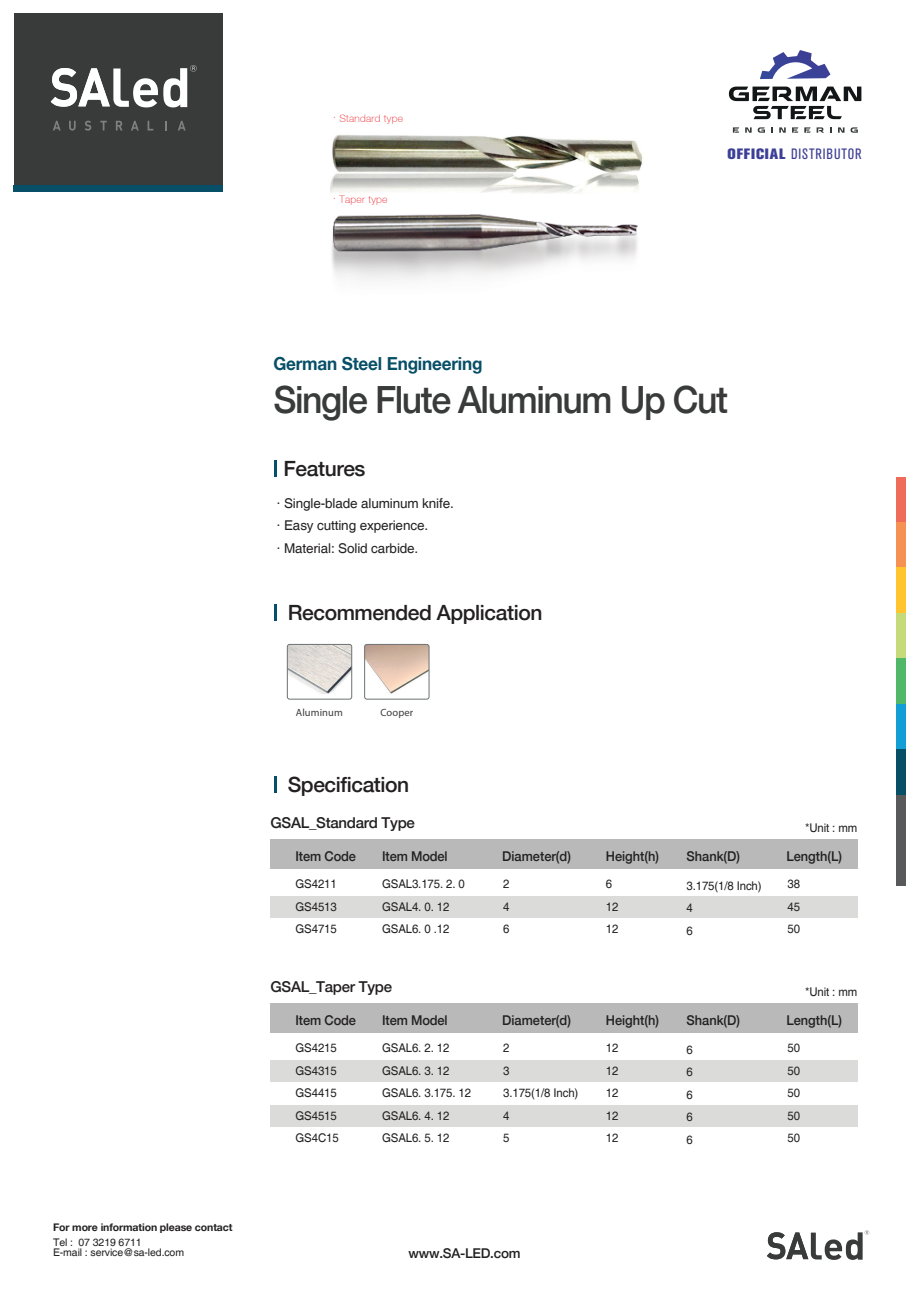
<style>
.page{position:relative;width:919px;height:1289px;background:#fff}
.page>*{position:absolute;margin:0;border:0;box-sizing:border-box;transform-origin:0 0}
.t1{font:500 37.5px "Helvetica 65";letter-spacing:-.04em;color:#393a3a;scale:.95 1}
.t2{font:500 21px "Helvetica 65";letter-spacing:-.02em;color:#222020}
.t3{font:700 18px "Helvetica 75";letter-spacing:-.01em;color:#074f67;scale:.95 1}
.t4{font:500 15px "Helvetica 65";letter-spacing:-.02em;color:#222020}
.t5{font:condensed 14.85px "Akzidenz Grotesk BQ";letter-spacing:.06em;color:#3c3f96}
.t6{font:500 13.5px "Helvetica 65";color:#222020;scale:.95 1}
.t7{font:13.5px/22.5px "Helvetica";letter-spacing:-.01em;color:#222020}
.t8{font:500 13.5px "Helvetica 65";letter-spacing:-.02em;color:#222020}
.t9{font:12px/22.5px "Helvetica";letter-spacing:-.01em;color:#222020;text-align:justify;scale:.95 1}
.t10{font:10.5px/10.5px "Helvetica";letter-spacing:-.01em;color:#222020}
.t11{font:700 10.5px "Helvetica 75";letter-spacing:-.01em;color:#222020}
.t12{font:10.5px "Myriad Pro";letter-spacing:.01em;color:#3c3d3f}
.t13{font:100 10.2px "Helvetica 35";letter-spacing:.03em;color:#ec1c24}
.s1{font-weight:800;font-stretch:normal}
</style>
<div class="page">
<hr style="left:274px;top:776px;width:3px;height:17px;background:#074f67">
<hr style="left:274px;top:604px;width:3px;height:17px;background:#074f67">
<hr style="left:274px;top:460px;width:3px;height:17px;background:#074f67">
<svg style="left:767px;top:1230px;width:102px;height:29px"></svg>
<div style="left:896px;top:477px;width:18px;height:45px;background:#ef6b5a"></div>
<div style="left:896px;top:522px;width:18px;height:45px;background:#f59153"></div>
<div style="left:896px;top:567px;width:18px;height:46px;background:#ffc42e"></div>
<div style="left:896px;top:613px;width:18px;height:45px;background:#c5db79"></div>
<div style="left:896px;top:658px;width:18px;height:46px;background:#50b868"></div>
<div style="left:896px;top:704px;width:18px;height:45px;background:#149ed6"></div>
<div style="left:896px;top:749px;width:18px;height:46px;background:#074f67"></div>
<div style="left:896px;top:795px;width:18px;height:45px;background:#58595b"></div>
<div style="left:896px;top:840px;width:18px;height:46px;background:#58595b"></div>
<div style="left:906px;top:394px;width:12px;height:882px;background:#fff"></div>
<div style="left:14px;top:13px;width:208px;height:172px;background:#393a3a"></div>
<div style="left:14px;top:185px;width:209px;height:7px;background:#074f67"></div>
<svg style="left:51px;top:65px;width:146px;height:42px"></svg>
<svg style="left:53px;top:121px;width:8px;height:9px"></svg>
<svg style="left:69px;top:121px;width:7px;height:10px"></svg>
<svg style="left:85px;top:121px;width:6px;height:10px"></svg>
<svg style="left:100px;top:121px;width:7px;height:9px"></svg>
<svg style="left:116px;top:121px;width:7px;height:9px"></svg>
<svg style="left:131px;top:121px;width:8px;height:9px"></svg>
<svg style="left:147px;top:121px;width:6px;height:9px"></svg>
<svg style="left:165px;top:121px;width:2px;height:9px"></svg>
<svg style="left:178px;top:121px;width:8px;height:9px"></svg>
<div style="left:270px;top:839px;width:587px;height:30px;background:#b9b9ba"></div>
<div style="left:270px;top:896px;width:587px;height:22px;background:#dbdbda"></div>
<div style="left:270px;top:1003px;width:587px;height:30px;background:#b9b9ba"></div>
<div style="left:270px;top:1060px;width:587px;height:22px;background:#dbdbda"></div>
<div style="left:270px;top:1105px;width:587px;height:22px;background:#dbdbda"></div>
<svg style="left:728px;top:87px;width:133px;height:32px"></svg>
<svg style="left:732px;top:127px;width:7px;height:6px"></svg>
<svg style="left:745px;top:127px;width:6px;height:6px"></svg>
<svg style="left:757px;top:127px;width:7px;height:6px"></svg>
<svg style="left:779px;top:127px;width:6px;height:6px"></svg>
<svg style="left:792px;top:127px;width:6px;height:6px"></svg>
<svg style="left:804px;top:127px;width:6px;height:6px"></svg>
<svg style="left:816px;top:127px;width:8px;height:6px"></svg>
<svg style="left:838px;top:127px;width:6px;height:6px"></svg>
<svg style="left:850px;top:127px;width:7px;height:6px"></svg>
<svg style="left:760px;top:50px;width:70px;height:29px"></svg>
<img style="left:364px;top:644px;width:65px;height:55px">
<div style="left:364px;top:644px;width:65px;height:55px;border:1px solid #6d7172;border-radius:2px"></div>
<img style="left:287px;top:644px;width:63px;height:50px">
<div style="left:287px;top:644px;width:65px;height:55px;border:1px solid #6d7172;border-radius:2px"></div>
<img style="left:332px;top:134px;width:310px;height:22px">
<img style="left:330px;top:156px;width:313px;height:124px">
<p class="t13" style="left:333px;top:112px;width:71px">. Standard type</p>
<p class="t13" style="left:333px;top:194px;width:56px">. Taper type</p>
<p class="t5" style="left:727px;top:145px;width:136px"><span class="s1">OFFICIAL</span> DISTRIBUTOR</p>
<p class="t11" style="left:53px;top:1220px;width:181px">For more information please contact</p>
<p class="t10" style="left:53px;top:1237px;width:133px">Tel : 07 3219 6711<br>E-mail : service@sa-led.com</p>
<h3 class="t3" style="left:273px;top:352px;width:222px">German Steel Engineering</h3>
<h1 class="t1" style="left:273px;top:377px;width:480px">Single Flute Aluminum Up Cut</h1>
<h2 class="t2" style="left:283px;top:456px;width:83px">Features</h2>
<p class="t7" style="left:277px;top:492px;width:178px">· Single-blade aluminum knife. · Easy cutting experience.<br>· Material: Solid carbide.</p>
<h2 class="t2" style="left:288px;top:600px;width:256px">Recommended Application</h2>
<p class="t12" style="left:296px;top:706px;width:48px">Aluminum</p>
<p class="t12" style="left:380px;top:706px;width:34px">Cooper</p>
<h2 class="t2" style="left:288px;top:772px;width:123px">Specification</h2>
<p class="t4" style="left:270px;top:814px;width:146px">GSAL_Standard Type</p>
<p class="t6" style="left:295px;top:848px;width:65px">Item Code</p>
<p class="t6" style="left:382px;top:848px;width:71px">Item Model</p>
<p class="t6" style="left:502px;top:848px;width:74px">Diameter(d)</p>
<p class="t6" style="left:605px;top:848px;width:58px">Height(h)</p>
<p class="t9" style="left:382px;top:873px;width:89px;text-align:left">GSAL3.175. 2. 0<br>GSAL4. 0. 12<br>GSAL6. 0 .12</p>
<p class="t9" style="left:503px;top:873px;width:8px">2<br>4<br>6</p>
<p class="t9" style="left:605px;top:873px;width:15px;text-align:left">6<br>12<br>12</p>
<p class="t9" style="left:295px;top:873px;width:45px">GS4211<br>GS4513<br>GS4715</p>
<p class="t4" style="left:270px;top:978px;width:123px">GSAL_Taper Type</p>
<p class="t6" style="left:295px;top:1011px;width:65px">Item Code</p>
<p class="t6" style="left:382px;top:1011px;width:71px">Item Model</p>
<p class="t6" style="left:502px;top:1011px;width:74px">Diameter(d)</p>
<p class="t6" style="left:605px;top:1011px;width:58px">Height(h)</p>
<p class="t9" style="left:382px;top:1037px;width:95px;text-align:left">GSAL6. 2. 12<br>GSAL6. 3. 12<br>GSAL6. 3.175. 12<br>GSAL6. 4. 12<br>GSAL6. 5. 12</p>
<p class="t9" style="left:503px;top:1037px;width:81px;text-align:left">2<br>3<br>3.175(1/8 Inch)<br>4<br>5</p>
<p class="t9" style="left:605px;top:1037px;width:15px">12<br>12<br>12<br>12<br>12</p>
<p class="t9" style="left:295px;top:1037px;width:47px;text-align:left">GS4215<br>GS4315<br>GS4415<br>GS4515<br>GS4C15</p>
<p class="t6" style="left:686px;top:848px;width:58px">Shank(D)</p>
<p class="t9" style="left:686px;top:874px;width:81px;text-align:left">3.175(1/8 Inch)<br>4<br>6</p>
<p class="t6" style="left:686px;top:1011px;width:58px">Shank(D)</p>
<p class="t9" style="left:686px;top:1038px;width:8px">6<br>6<br>6<br>6<br>6</p>
<p class="t9" style="left:804px;top:817px;width:56px">*Unit : mm</p>
<p class="t6" style="left:786px;top:848px;width:60px">Length(L)</p>
<p class="t9" style="left:787px;top:873px;width:15px">38<br>45<br>50</p>
<p class="t9" style="left:804px;top:981px;width:56px">*Unit : mm</p>
<p class="t6" style="left:786px;top:1011px;width:60px">Length(L)</p>
<p class="t9" style="left:787px;top:1037px;width:15px">50<br>50<br>50<br>50<br>50</p>
<p class="t8" style="left:408px;top:1245px;width:113px">www.SA-LED.com</p>
</div>
